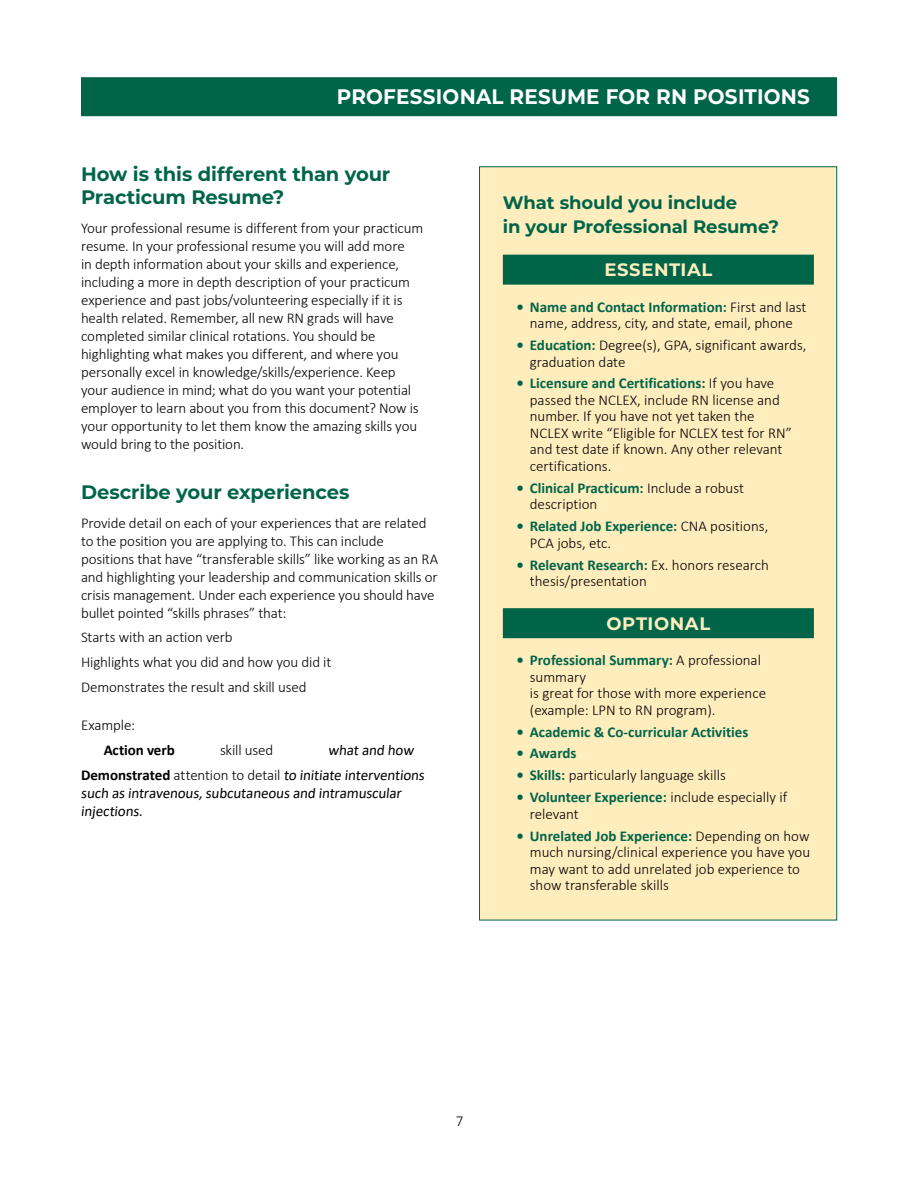
<style>
.page{position:relative;width:918px;height:1188px;background:#fff}
.page>*{position:absolute;margin:0;border:0;box-sizing:border-box;transform-origin:0 0}
.t1{font:700 21px "Montserrat";letter-spacing:.01em;color:#fff;scale:.95 1}
.t2{font:700 19.5px/23.4px "Montserrat";letter-spacing:-.01em;color:#006548}
.t3{font:700 18px/23.4px "Montserrat";letter-spacing:-.005em;color:#006548}
.t4{font:700 18px "Montserrat";letter-spacing:.03em;color:#ffedbe}
.t5{font:300 15px/18px "Calibri";letter-spacing:-.01em;color:#000}
.t6{font:15px/24.8px "Calibri";color:#000}
.t7{font:700 15px "Calibri";color:#006548}
.t8{font:700 15px "Calibri";letter-spacing:-.005em;color:#000}
.s1{font-weight:700}
.s2{font-weight:300}
.s3{font-weight:700;color:#006548}
</style>
<div class="page">
<div style="left:81px;top:77px;width:756px;height:39px;background:#006548"></div>
<div style="left:479px;top:166px;width:358px;height:754px;background:#ffedbe;border:1px solid #006548"></div>
<div style="left:503px;top:255px;width:311px;height:30px;background:#006548"></div>
<div style="left:503px;top:608px;width:311px;height:30px;background:#006548"></div>
<h1 class="t1" style="left:337px;top:82px;width:500px">PROFESSIONAL RESUME FOR RN POSITIONS</h1>
<h2 class="t2" style="left:81px;top:161px;width:311px">How is this different than your<br>Practicum Resume?</h2>
<p class="t5" style="left:81px;top:219px;width:344px">Your professional resume is different from your practicum resume. In your professional resume you will add more<br>in depth information about your skills and experience, including a more in depth description of your practicum experience and past jobs/volunteering especially if it is health related. Remember, all new RN grads will have completed similar clinical rotations. You should be highlighting what makes you different, and where you personally excel in knowledge/skills/experience. Keep your audience in mind; what do you want your potential employer to learn about you from this document? Now is your opportunity to let them know the amazing skills you would bring to the position.</p>
<h2 class="t2" style="left:81px;top:480px;width:270px">Describe your experiences</h2>
<p class="t5" style="left:81px;top:514px;width:359px">Provide detail on each of your experiences that are related to the position you are applying to. This can include positions that have “transferable skills” like working as an RA and highlighting your leadership and communication skills or crisis management. Under each experience you should have bullet pointed “skills phrases” that:</p>
<p class="t5" style="left:81px;top:625px;width:252px;line-height:24.8px">Starts with an action verb<br>Highlights what you did and how you did it<br>Demonstrates the result and skill used</p>
<p class="t5" style="left:81px;top:716px;width:56px">Example:</p>
<p class="t8" style="left:104px;top:739px;width:73px">Action verb</p>
<p class="t5" style="left:220px;top:741px;width:55px">skill used</p>
<p class="t6" style="left:81px;top:737px;width:347px;text-indent:247px">what and how<br><span class="s1">Demonstrated</span> <span class="s2">attention to detail</span> to initiate interventions</p>
<p class="t6" style="left:81px;top:783px;width:324px;line-height:18px">such as intravenous, subcutaneous and intramuscular injections.</p>
<p class="t3" style="left:503px;top:190px;width:278px">What should you include<br>in your Professional Resume?</p>
<p class="t4" style="left:604px;top:257px;width:109px">ESSENTIAL</p>
<p class="t5" style="left:516px;top:298px;width:291px;line-height:16.5px;text-align:center"><span class="s3">• Name and Contact Information:</span> First and last name, address, city, and state, email, phone</p>
<p class="t5" style="left:530px;top:337px;width:278px;line-height:16.5px;text-indent:-14px"><span class="s3">• Education:</span> Degree(s), GPA, significant awards, graduation date</p>
<p class="t5" style="left:530px;top:375px;width:263px;line-height:16.5px;text-indent:-14px"><span class="s3">• Licensure and Certifications:</span> If you have passed the NCLEX, include RN license and number. If you have not yet taken the NCLEX write “Eligible for NCLEX test for RN” and test date if known. Any other relevant certifications.</p>
<p class="t5" style="left:530px;top:479px;width:216px;line-height:16.5px;text-indent:-14px"><span class="s3">• Clinical Practicum:</span> Include a robust description</p>
<p class="t5" style="left:530px;top:518px;width:240px;line-height:16.5px;text-indent:-14px"><span class="s3">• Related Job Experience:</span> CNA positions,<br>PCA jobs, etc.</p>
<p class="t5" style="left:530px;top:556px;width:241px;line-height:16.5px;text-indent:-14px"><span class="s3">• Relevant Research:</span> Ex. honors research thesis/presentation</p>
<p class="t4" style="left:607px;top:610px;width:105px">OPTIONAL</p>
<p class="t5" style="left:530px;top:652px;width:238px;line-height:16.5px;text-indent:-14px"><span class="s3">• Professional Summary:</span> A professional summary<br>is great for those with more experience (example: LPN to RN program).</p>
<p class="t7" style="left:516px;top:721px;width:234px">• Academic &amp; Co-curricular Activities</p>
<p class="t7" style="left:516px;top:743px;width:62px">• Awards</p>
<p class="t5" style="left:516px;top:766px;width:211px"><span class="s3">• Skills:</span> particularly language skills</p>
<p class="t5" style="left:530px;top:789px;width:259px;line-height:16.5px;text-indent:-14px"><span class="s3">• Volunteer Experience:</span> include especially if relevant</p>
<p class="t5" style="left:530px;top:827px;width:282px;line-height:16.5px;text-indent:-14px"><span class="s3">• Unrelated Job Experience:</span> Depending on how much nursing/clinical experience you have you may want to add unrelated job experience to show transferable skills</p>
<p class="t5" style="left:456px;top:1112px;width:9px">7</p>
</div>
